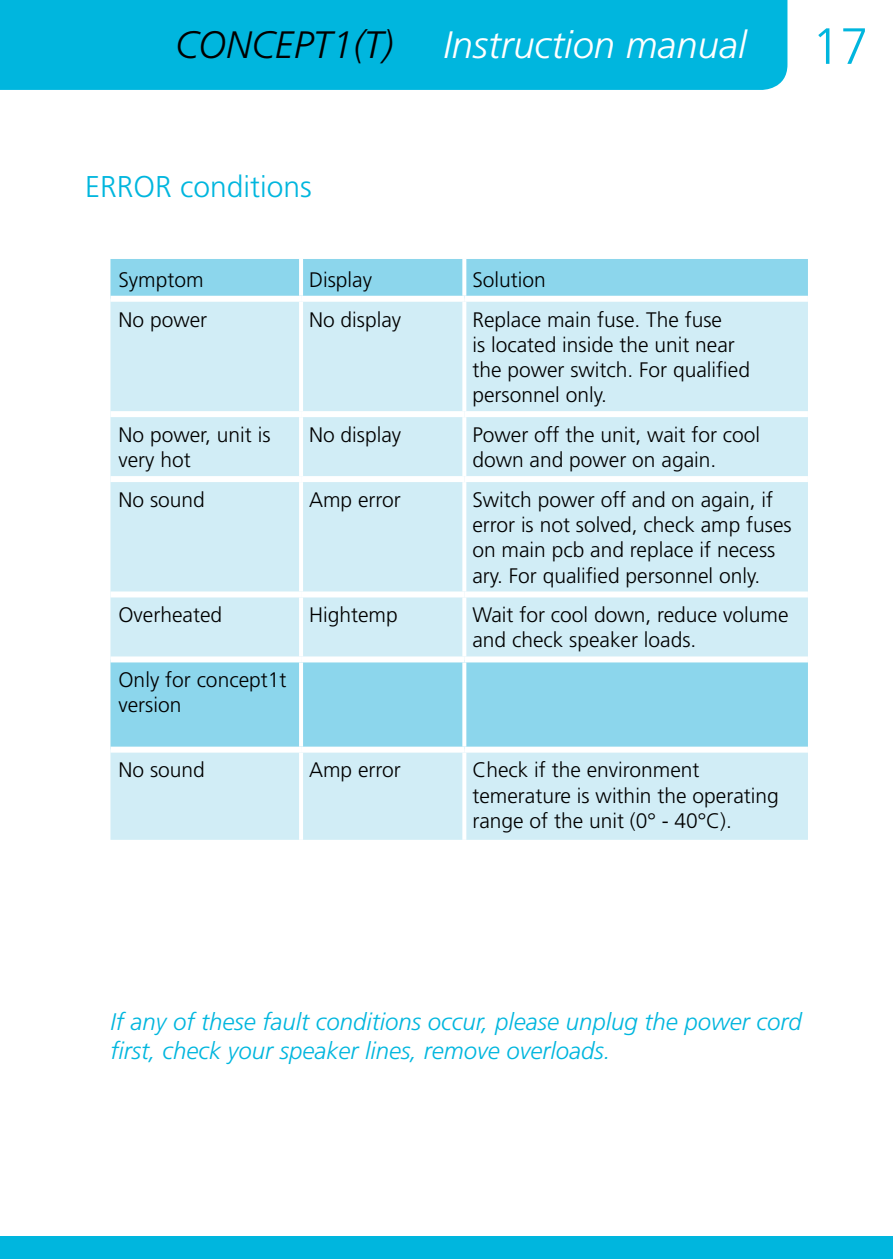
<style>
.page{position:relative;width:893px;height:1259px;background:#fff}
.page>*{position:absolute;margin:0;border:0;box-sizing:border-box;transform-origin:0 0}
.t1{font:300 51px "Frutiger LT Std";color:#00b6de}
.t2{font:italic 300 38.1px "Frutiger LT Std";color:#fff}
.t3{font:italic 300 38.1px "Frutiger LT Std";color:#000}
.t4{font:300 30px "Frutiger LT Std";color:#00b6de}
.t5{font:italic 300 24px/28.8px "Frutiger LT Std";color:#00b6de}
.t6{font:300 21px/25.2px "Frutiger LT Std";color:#000}
</style>
<div class="page">
<div style="left:0;top:0;width:787px;height:90px;background:#00b6de"></div>
<div style="left:0;top:1236px;width:893px;height:23px;background:#00b6de"></div>
<div style="left:110px;top:259px;width:698px;height:37px;background:#8cd6ec"></div>
<svg style="left:110px;top:302px;width:698px;height:538px;background:#c6e9f4"></svg>
<hr style="left:299px;top:259px;width:4px;height:37px;background:#fff">
<svg style="left:462px;top:259px;width:4px;height:37px"></svg>
<hr style="left:299px;top:302px;width:4px;height:109px;background:#fff">
<svg style="left:462px;top:302px;width:4px;height:109px"></svg>
<hr style="left:299px;top:417px;width:4px;height:59px;background:#fff">
<svg style="left:462px;top:417px;width:4px;height:59px"></svg>
<hr style="left:299px;top:482px;width:4px;height:109px;background:#fff">
<svg style="left:462px;top:482px;width:4px;height:109px"></svg>
<hr style="left:299px;top:597px;width:4px;height:59px;background:#fff">
<svg style="left:462px;top:597px;width:4px;height:59px"></svg>
<hr style="left:299px;top:662px;width:4px;height:84px;background:#fff">
<svg style="left:462px;top:662px;width:4px;height:84px"></svg>
<hr style="left:299px;top:752px;width:4px;height:88px;background:#fff">
<svg style="left:462px;top:752px;width:4px;height:88px"></svg>
<div style="left:110px;top:411px;width:191px;height:6px;background:#fff"></div>
<div style="left:301px;top:411px;width:163px;height:6px;background:#fff"></div>
<div style="left:464px;top:411px;width:344px;height:6px;background:#fff"></div>
<div style="left:110px;top:476px;width:191px;height:6px;background:#fff"></div>
<div style="left:301px;top:476px;width:163px;height:6px;background:#fff"></div>
<div style="left:464px;top:476px;width:344px;height:6px;background:#fff"></div>
<div style="left:110px;top:591px;width:191px;height:6px;background:#fff"></div>
<div style="left:301px;top:591px;width:163px;height:6px;background:#fff"></div>
<div style="left:464px;top:591px;width:344px;height:6px;background:#fff"></div>
<div style="left:110px;top:656px;width:191px;height:6px;background:#fff"></div>
<div style="left:301px;top:656px;width:163px;height:6px;background:#fff"></div>
<div style="left:464px;top:656px;width:344px;height:6px;background:#fff"></div>
<div style="left:110px;top:746px;width:191px;height:6px;background:#fff"></div>
<div style="left:301px;top:746px;width:163px;height:6px;background:#fff"></div>
<div style="left:464px;top:746px;width:344px;height:6px;background:#fff"></div>
<h2 class="t3" style="left:175px;top:23px;width:220px">CONCEPT1(T)</h2>
<h2 class="t2" style="left:443px;top:23px;width:305px">Instruction manual</h2>
<h1 class="t1" style="left:812px;top:17px;width:58px">17</h1>
<h3 class="t4" style="left:85px;top:170px;width:228px">ERROR conditions</h3>
<p class="t6" style="left:118px;top:267px;width:87px">Symptom</p>
<p class="t6" style="left:309px;top:267px;width:64px">Display</p>
<p class="t6" style="left:472px;top:267px;width:75px">Solution</p>
<p class="t6" style="left:118px;top:307px;width:90px">No power</p>
<p class="t6" style="left:309px;top:307px;width:94px">No display</p>
<p class="t6" style="left:472px;top:307px;width:279px">Replace main fuse. The fuse<br>is located inside the unit near the power switch. For qualified personnel only.</p>
<p class="t6" style="left:118px;top:422px;width:154px">No power, unit is very hot</p>
<p class="t6" style="left:309px;top:422px;width:94px">No display</p>
<p class="t6" style="left:472px;top:422px;width:289px">Power off the unit, wait for cool down and power on again.</p>
<p class="t6" style="left:118px;top:487px;width:88px">No sound</p>
<p class="t6" style="left:309px;top:487px;width:93px">Amp error</p>
<p class="t6" style="left:472px;top:487px;width:321px">Switch power off and on again, if error is not solved, check amp fuses on main pcb and replace if necess ary. For qualified personnel only.</p>
<p class="t6" style="left:118px;top:603px;width:105px">Overheated</p>
<p class="t6" style="left:309px;top:603px;width:90px">Hightemp</p>
<p class="t6" style="left:472px;top:603px;width:318px">Wait for cool down, reduce volume and check speaker loads.</p>
<p class="t6" style="left:118px;top:667px;width:169px">Only for concept1t version</p>
<p class="t6" style="left:118px;top:758px;width:88px">No sound</p>
<p class="t6" style="left:309px;top:758px;width:93px">Amp error</p>
<p class="t6" style="left:472px;top:758px;width:308px">Check if the environment temerature is within the operating range of the unit (0° - 40°C).</p>
<p class="t5" style="left:111px;top:1008px;width:693px">If any of these fault conditions occur, please unplug the power cord first, check your speaker lines, remove overloads.</p>
</div>
